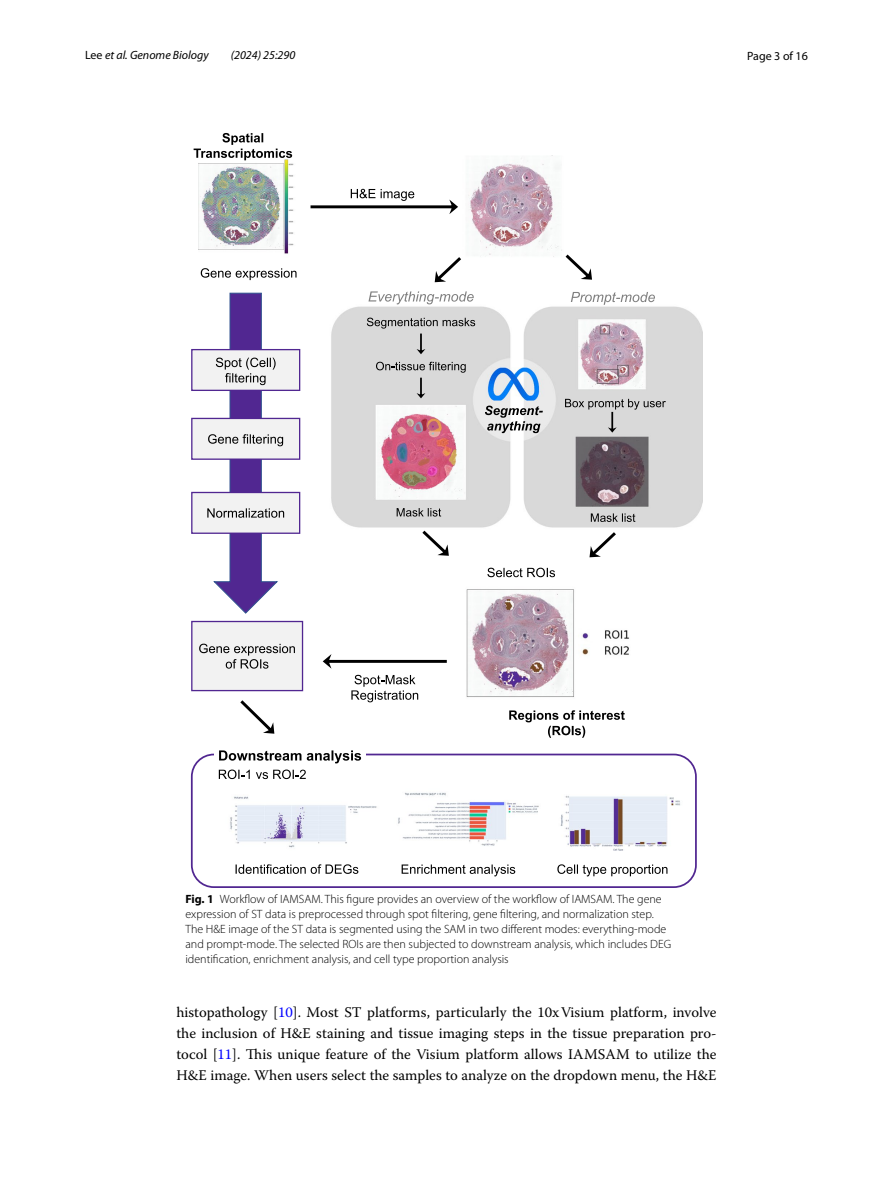
<style>
.page{position:relative;width:893px;height:1187px;background:#fff}
.page>*{position:absolute;margin:0;border:0;box-sizing:border-box;transform-origin:0 0}
.t1{font:14.7px/21.3px "Warnock Pro";color:#000;text-align:justify}
.t2{font:300 12px/15px "Myriad Pro";color:#000}
.t3{font:italic 12px "Myriad Pro";color:#000}
.t4{font:12px "Myriad Pro";color:#000}
.s1{font-style:normal}
.s2{font-weight:700}
.s3{color:#00f}
</style>
<div class="page">
<img style="left:198px;top:155px;width:504px;height:695px">
<svg style="left:368px;top:291px;width:106px;height:13px"></svg>
<svg style="left:367px;top:317px;width:108px;height:37px;background:#c7c7c7"></svg>
<svg style="left:376px;top:362px;width:90px;height:36px;background:#c6c6c6"></svg>
<svg style="left:571px;top:292px;width:84px;height:13px"></svg>
<svg style="left:397px;top:508px;width:44px;height:8px"></svg>
<div style="left:192px;top:349px;width:108px;height:41px;background:#f2f2f2"></div>
<div style="left:191px;top:349px;width:109px;height:42px;border:1px solid #512791"></div>
<div style="left:192px;top:621px;width:111px;height:69px;background:#f2f2f2"></div>
<div style="left:191px;top:620px;width:112px;height:71px;border:1px solid #512791"></div>
<svg style="left:199px;top:643px;width:96px;height:25px"></svg>
<svg style="left:509px;top:710px;width:116px;height:27px"></svg>
<svg style="left:311px;top:189px;width:147px;height:25px"></svg>
<svg style="left:323px;top:654px;width:124px;height:14px"></svg>
<svg style="left:194px;top:133px;width:98px;height:27px"></svg>
<svg style="left:435px;top:257px;width:26px;height:25px"></svg>
<svg style="left:201px;top:268px;width:96px;height:12px"></svg>
<div style="left:192px;top:418px;width:108px;height:41px;background:#f2f2f2"></div>
<div style="left:191px;top:418px;width:109px;height:42px;border:1px solid #512791"></div>
<div style="left:192px;top:492px;width:108px;height:41px;background:#f2f2f2"></div>
<div style="left:191px;top:492px;width:109px;height:42px;border:1px solid #512791"></div>
<svg style="left:207px;top:293px;width:77px;height:320px"></svg>
<svg style="left:351px;top:674px;width:67px;height:28px"></svg>
<svg style="left:566px;top:254px;width:26px;height:26px"></svg>
<svg style="left:589px;top:532px;width:27px;height:25px"></svg>
<svg style="left:422px;top:530px;width:27px;height:25px"></svg>
<svg style="left:240px;top:700px;width:34px;height:33px"></svg>
<svg style="left:485px;top:405px;width:58px;height:28px;background:#adadad"></svg>
<div style="left:191px;top:753px;width:506px;height:134px;border:2px solid #512791;border-radius:22px"></div>
<div style="left:214px;top:745px;width:152px;height:19px;background:#fff"></div>
<svg style="left:219px;top:750px;width:82px;height:10px"></svg>
<svg style="left:307px;top:750px;width:54px;height:13px"></svg>
<svg style="left:402px;top:864px;width:113px;height:12px"></svg>
<svg style="left:236px;top:864px;width:122px;height:9px"></svg>
<svg style="left:557px;top:864px;width:110px;height:12px"></svg>
<svg style="left:219px;top:769px;width:87px;height:10px"></svg>
<svg style="left:565px;top:399px;width:101px;height:33px;background:#c6c6c6"></svg>
<svg style="left:591px;top:513px;width:44px;height:9px"></svg>
<svg style="left:487px;top:567px;width:68px;height:10px"></svg>
<p class="t3" style="left:85px;top:48px;width:125px"><span class="s1">Lee</span> et al. Genome Biology</p>
<p class="t3" style="left:231px;top:48px;width:66px">(2024) 25:290</p>
<p class="t4" style="left:747px;top:48px;width:62px">Page 3 of 16</p>
<p class="t2" style="left:185px;top:891px;width:487px"><span class="s2">Fig. 1</span> Workflow of IAMSAM. This figure provides an overview of the workflow of IAMSAM. The gene expression of ST data is preprocessed through spot filtering, gene filtering, and normalization step.<br>The H&amp;E image of the ST data is segmented using the SAM in two different modes: everything-mode and prompt-mode. The selected ROIs are then subjected to downstream analysis, which includes DEG identification, enrichment analysis, and cell type proportion analysis</p>
<p class="t1" style="left:176px;top:1000px;width:542px">histopathology [<span class="s3">10</span>]. Most ST platforms, particularly the 10xVisium platform, involve the inclusion of H&amp;E staining and tissue imaging steps in the tissue preparation pro&shy;tocol [<span class="s3">11</span>]. This unique feature of the Visium platform allows IAMSAM to utilize the H&amp;E image. When users select the samples to analyze on the dropdown menu, the H&amp;E</p>
</div>
